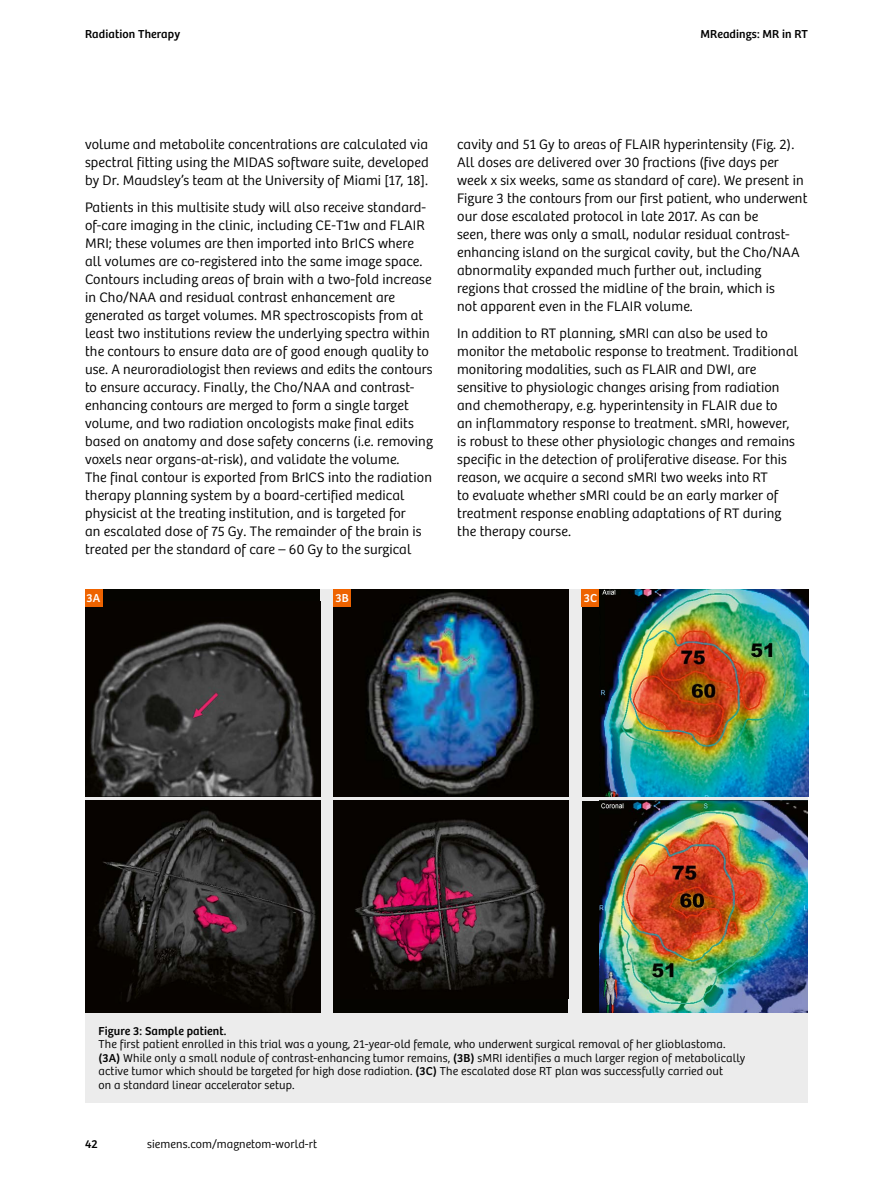
<style>
.page{position:relative;width:893px;height:1191px;background:#fff}
.page>*{position:absolute;margin:0;border:0;box-sizing:border-box;transform-origin:0 0}
.t1{font:14.25px/18px "Bree SH Text Light";letter-spacing:.01em;color:#000}
.t2{font:12px/13.5px "Bree SH Text Light";letter-spacing:.01em;color:#000}
.t3{font:12px "Bree SH Text Regular";letter-spacing:.01em;color:#000}
.t4{font:12px "Bree SH Text Regular";color:#fff}
.s1{font-family:"Bree SH Text Regular"}
</style>
<div class="page">
<div style="left:85px;top:589px;width:723px;height:513px;background:#ececec"></div>
<div style="left:85px;top:589px;width:235px;height:207px;background:#050400"></div>
<div style="left:333px;top:801px;width:235px;height:211px;background:#050400"></div>
<div style="left:582px;top:801px;width:226px;height:211px;background:#050400"></div>
<div style="left:582px;top:589px;width:226px;height:207px;background:#050400"></div>
<img style="left:85px;top:601px;width:229px;height:195px">
<img style="left:85px;top:801px;width:235px;height:211px">
<img style="left:600px;top:589px;width:208px;height:207px">
<img style="left:600px;top:801px;width:208px;height:211px">
<img style="left:333px;top:589px;width:235px;height:207px">
<img style="left:351px;top:819px;width:206px;height:171px">
<div style="left:85px;top:589px;width:17px;height:17px;background:#ee6300"></div>
<div style="left:333px;top:589px;width:17px;height:17px;background:#ee6300"></div>
<div style="left:582px;top:589px;width:17px;height:17px;background:#ee6300"></div>
<p class="t3" style="left:85px;top:27px;width:97px">Radiation Therapy</p>
<p class="t3" style="left:700px;top:27px;width:109px">MReadings: MR in RT</p>
<p class="t1" style="left:85px;top:136px;width:345px;text-align:justify">volume and metabolite concentrations are calculated via spectral fitting using the MIDAS software suite, developed by Dr. Maudsley’s team at the University of Miami [17, 18].</p>
<p class="t1" style="left:85px;top:199px;width:349px">Patients in this multisite study will also receive standard&shy;of-care imaging in the clinic, including CE-T1w and FLAIR MRI; these volumes are then imported into BrICS where all volumes are co-registered into the same image space.<br>Contours including areas of brain with a two-fold increase in Cho/NAA and residual contrast enhancement are generated as target volumes. MR spectroscopists from at least two institutions review the underlying spectra within the contours to ensure data are of good enough quality to use. A neuroradiologist then reviews and edits the contours to ensure accuracy. Finally, the Cho/NAA and contrast&shy;enhancing contours are merged to form a single target volume, and two radiation oncologists make final edits based on anatomy and dose safety concerns (i.e. removing voxels near organs-at-risk), and validate the volume.<br>The final contour is exported from BrICS into the radiation therapy planning system by a board-certified medical physicist at the treating institution, and is targeted for<br>an escalated dose of 75 Gy. The remainder of the brain is treated per the standard of care – 60 Gy to the surgical</p>
<p class="t1" style="left:457px;top:136px;width:352px">cavity and 51 Gy to areas of FLAIR hyperintensity (Fig. 2).<br>All doses are delivered over 30 fractions (five days per week x six weeks, same as standard of care). We present in Figure 3 the contours from our first patient, who underwent our dose escalated protocol in late 2017. As can be<br>seen, there was only a small, nodular residual contrast&shy;enhancing island on the surgical cavity, but the Cho/NAA abnormality expanded much further out, including regions that crossed the midline of the brain, which is<br>not apparent even in the FLAIR volume.</p>
<p class="t1" style="left:457px;top:325px;width:342px">In addition to RT planning, sMRI can also be used to monitor the metabolic response to treatment. Traditional monitoring modalities, such as FLAIR and DWI, are sensitive to physiologic changes arising from radiation and chemotherapy, e.g. hyperintensity in FLAIR due to<br>an inflammatory response to treatment. sMRI, however, is robust to these other physiologic changes and remains specific in the detection of proliferative disease. For this reason, we acquire a second sMRI two weeks into RT<br>to evaluate whether sMRI could be an early marker of treatment response enabling adaptations of RT during the therapy course.</p>
<p class="t4" style="left:87px;top:591px;width:15px">3A</p>
<p class="t4" style="left:335px;top:591px;width:15px">3B</p>
<p class="t4" style="left:584px;top:591px;width:15px">3C</p>
<p class="t3" style="left:99px;top:1023px;width:129px">Figure 3: Sample patient.</p>
<p class="t2" style="left:99px;top:1037px;width:648px">The first patient enrolled in this trial was a young, 21-year-old female, who underwent surgical removal of her glioblastoma. <span class="s1">(3A)</span> While only a small nodule of contrast-enhancing tumor remains, <span class="s1">(3B)</span> sMRI identifies a much larger region of metabolically active tumor which should be targeted for high dose radiation. <span class="s1">(3C)</span> The escalated dose RT plan was successfully carried out<br>on a standard linear accelerator setup.</p>
<p class="t3" style="left:85px;top:1137px;width:14px">42</p>
<p class="t2" style="left:147px;top:1137px;width:172px">siemens.com/magnetom-world-rt</p>
</div>
